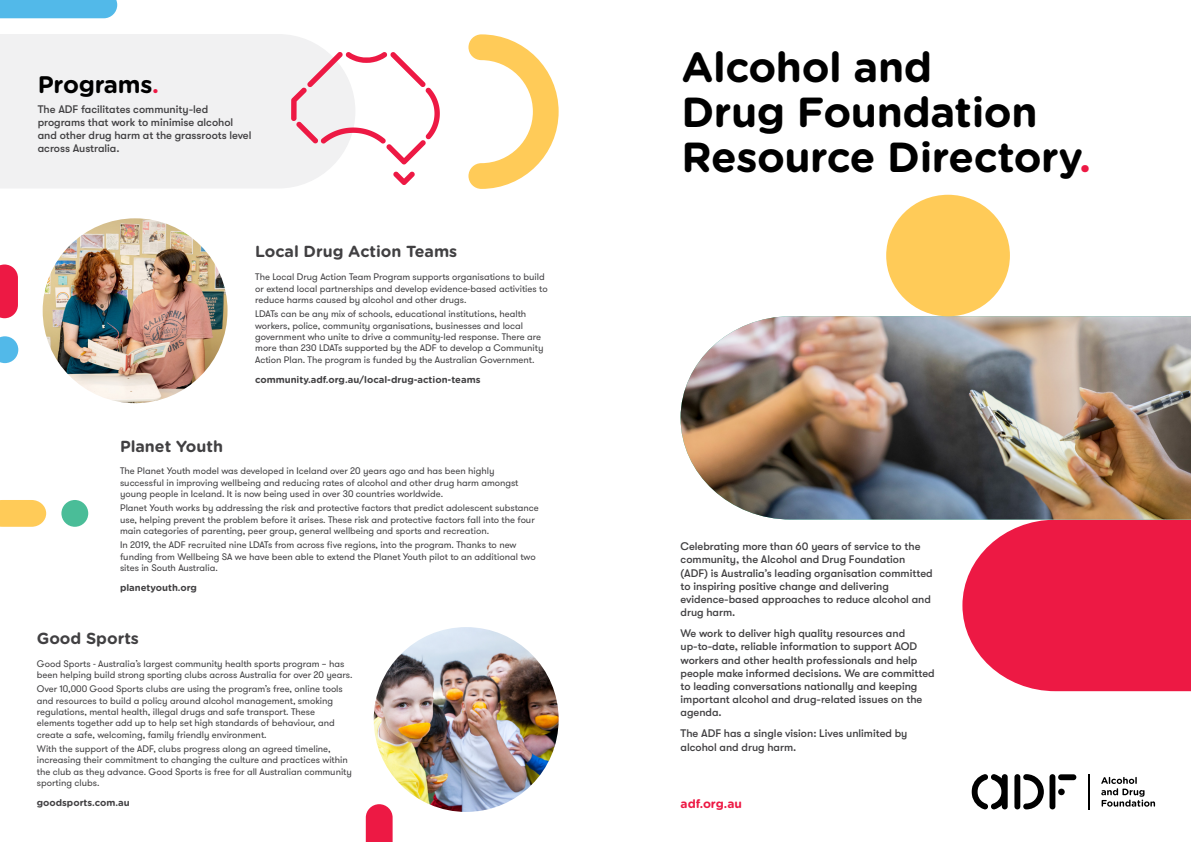
<style>
.page{position:relative;width:1191px;height:842px;background:#fff}
.page>*{position:absolute;margin:0;border:0;box-sizing:border-box;transform-origin:0 0}
.t1{font:700 42px/45px "Gotham Rounded";letter-spacing:-.01em;color:#000}
.t2{font:700 24px "Gotham Rounded";letter-spacing:-.01em;color:#000}
.t3{font:700 16px "Gotham Rounded";color:#414042}
.t4{font:700 12px "Gotham Rounded";color:#ed1944}
.t5{font:500 11px/13.2px "GT Walsheim";color:#414042}
.t6{font:9.5px/11.4px "GT Walsheim";color:#414042}
.t7{font:700 9.5px "Gotham Rounded";color:#414042}
.s1{color:#ed1944}
</style>
<div class="page">
<svg style="left:1058px;top:789px;width:6px;height:6px"></svg>
<hr style="left:1088px;top:774px;width:1px;height:35px;background:#000">
<svg style="left:1101px;top:777px;width:54px;height:30px"></svg>
<div style="left:1049px;top:774px;width:6px;height:35px;background:#000;border-radius:3px"></div>
<div style="left:1058px;top:774px;width:18px;height:6px;background:#000;border-radius:3px"></div>
<svg style="left:971px;top:774px;width:36px;height:36px"></svg>
<div style="left:1014px;top:774px;width:6px;height:35px;background:#000;border-radius:3px"></div>
<svg style="left:1023px;top:774px;width:20px;height:35px"></svg>
<svg style="left:962px;top:520px;width:229px;height:171px;background:#ee2d54"></svg>
<img style="left:680px;top:316px;width:511px;height:203px">
<div style="left:886px;top:195px;width:124px;height:121px;background:#ffcb58;border-radius:50%"></div>
<div style="left:0;top:34px;width:334px;height:154px;background:#f1f1f2"></div>
<img style="left:43px;top:218px;width:184px;height:185px;border-radius:92px">
<img style="left:374px;top:627px;width:184px;height:185px;border-radius:92px">
<svg style="left:0;top:264px;width:18px;height:54px"></svg>
<svg style="left:0;top:336px;width:18px;height:27px"></svg>
<svg style="left:0;top:500px;width:46px;height:27px"></svg>
<div style="left:61px;top:500px;width:27px;height:27px;background:#4abd98;border-radius:50%"></div>
<svg style="left:393px;top:172px;width:22px;height:13px"></svg>
<svg style="left:291px;top:52px;width:149px;height:112px"></svg>
<div style="left:0;top:0;width:117px;height:18px;background:#52b9e9"></div>
<svg style="left:366px;top:804px;width:26px;height:38px"></svg>
<svg style="left:468px;top:34px;width:90px;height:155px"></svg>
<h2 class="t2" style="left:38px;top:67px;width:123px">Programs<span class="s1">.</span></h2>
<p class="t5" style="left:38px;top:102px;width:215px">The ADF facilitates community-led programs that work to minimise alcohol and other drug harm at the grassroots level across Australia.</p>
<h3 class="t3" style="left:255px;top:240px;width:203px">Local Drug Action Teams</h3>
<p class="t6" style="left:255px;top:271px;width:294px">The Local Drug Action Team Program supports organisations to build or extend local partnerships and develop evidence-based activities to reduce harms caused by alcohol and other drugs.</p>
<p class="t6" style="left:255px;top:308px;width:290px">LDATs can be any mix of schools, educational institutions, health workers, police, community organisations, businesses and local government who unite to drive a community-led response. There are more than 230 LDATs supported by the ADF to develop a Community Action Plan. The program is funded by the Australian Government.</p>
<p class="t7" style="left:255px;top:372px;width:227px">community.adf.org.au/local-drug-action-teams</p>
<h3 class="t3" style="left:120px;top:434px;width:105px">Planet Youth</h3>
<p class="t6" style="left:120px;top:466px;width:400px">The Planet Youth model was developed in Iceland over 20 years ago and has been highly successful in improving wellbeing and reducing rates of alcohol and other drug harm amongst young people in Iceland. It is now being used in over 30 countries worldwide.</p>
<p class="t6" style="left:120px;top:503px;width:420px">Planet Youth works by addressing the risk and protective factors that predict adolescent substance use, helping prevent the problem before it arises. These risk and protective factors fall into the four main categories of parenting, peer group, general wellbeing and sports and recreation.</p>
<p class="t6" style="left:120px;top:540px;width:417px">In 2019, the ADF recruited nine LDATs from across five regions, into the program. Thanks to new funding from Wellbeing SA we have been able to extend the Planet Youth pilot to an additional two sites in South Australia.</p>
<p class="t7" style="left:120px;top:581px;width:78px">planetyouth.org</p>
<h3 class="t3" style="left:37px;top:626px;width:104px">Good Sports</h3>
<p class="t6" style="left:37px;top:658px;width:317px">Good Sports - Australia’s largest community health sports program – has been helping build strong sporting clubs across Australia for over 20 years.</p>
<p class="t6" style="left:37px;top:683px;width:307px">Over 10,000 Good Sports clubs are using the program’s free, online tools and resources to build a policy around alcohol management, smoking regulations, mental health, illegal drugs and safe transport. These elements together add up to help set high standards of behaviour, and create a safe, welcoming, family friendly environment.</p>
<p class="t6" style="left:37px;top:743px;width:316px">With the support of the ADF, clubs progress along an agreed timeline, increasing their commitment to changing the culture and practices within the club as they advance. Good Sports is free for all Australian community sporting clubs.</p>
<p class="t7" style="left:37px;top:796px;width:94px">goodsports.com.au</p>
<h1 class="t1" style="left:681px;top:43px;width:411px">Alcohol and<br>Drug Foundation<br>Resource Directory<span class="s1">.</span></h1>
<p class="t5" style="left:680px;top:540px;width:253px">Celebrating more than 60 years of service to the community, the Alcohol and Drug Foundation (ADF) is Australia’s leading organisation committed to inspiring positive change and delivering evidence-based approaches to reduce alcohol and drug harm.</p>
<p class="t5" style="left:680px;top:627px;width:256px">We work to deliver high quality resources and up-to-date, reliable information to support AOD workers and other health professionals and help people make informed decisions. We are committed to leading conversations nationally and keeping important alcohol and drug-related issues on the agenda.</p>
<p class="t5" style="left:680px;top:727px;width:228px">The ADF has a single vision: Lives unlimited by alcohol and drug harm.</p>
<p class="t4" style="left:680px;top:795px;width:63px">adf.org.au</p>
</div>
